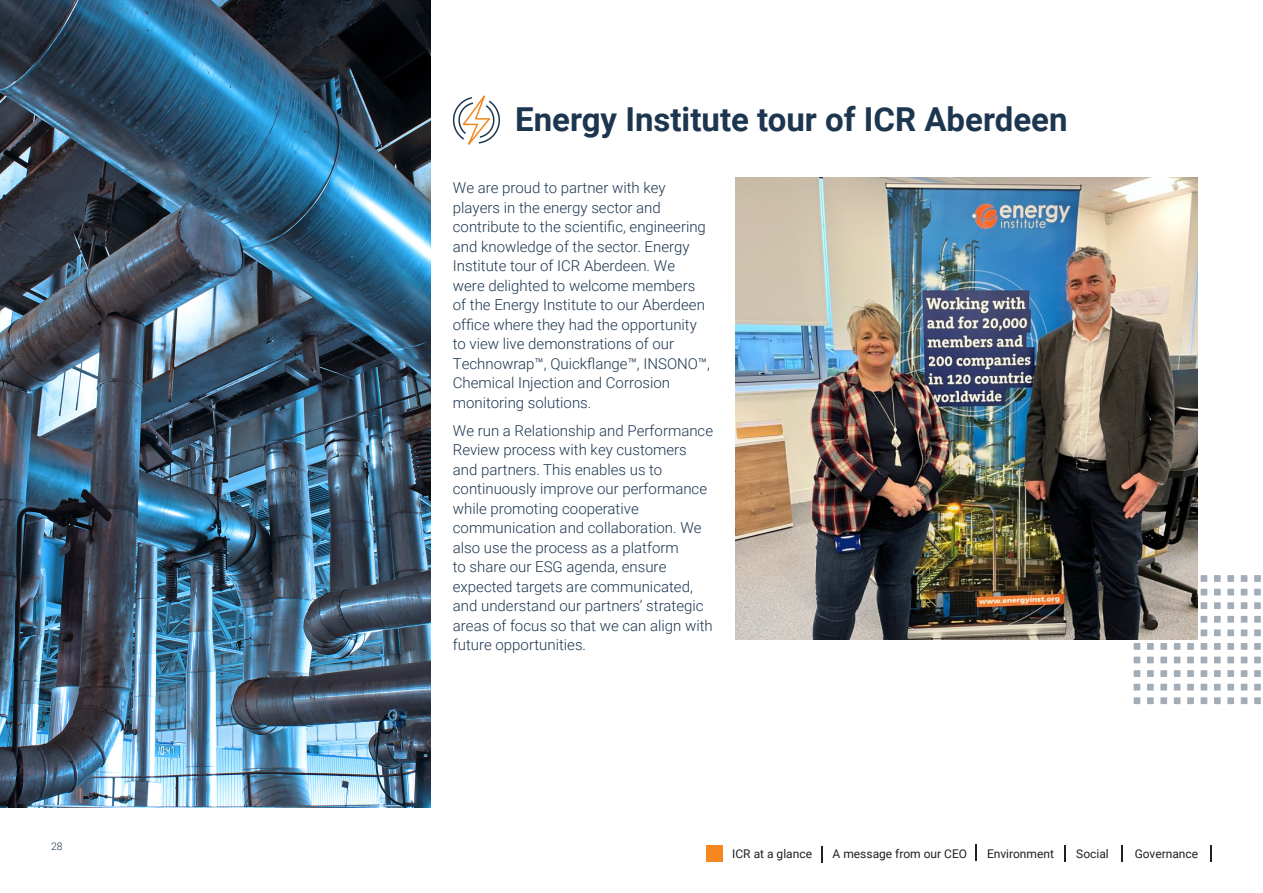
<style>
.page{position:relative;width:1263px;height:893px;background:#fff}
.page>*{position:absolute;margin:0;border:0;box-sizing:border-box;transform-origin:0 0}
.Main_heading{font:700 33px "Roboto";color:#1d3650}
.Body_copy{font:300 15px/19.5px "Roboto";color:#1d3650}
.t1{font:12px "Roboto";color:#231f20}
.t2{font:300 10.5px "Roboto";color:#1d3650}
</style>
<div class="page">
<svg style="left:821px;top:846px;width:2px;height:17px"></svg>
<svg style="left:1210px;top:845px;width:2px;height:16px"></svg>
<div style="left:706px;top:846px;width:16px;height:16px;background:#f6861f"></div>
<svg style="left:975px;top:844px;width:2px;height:17px"></svg>
<svg style="left:1064px;top:845px;width:1px;height:16px"></svg>
<svg style="left:1121px;top:845px;width:1px;height:16px"></svg>
<img style="left:0;top:0;width:430px;height:808px">
<div style="left:1200px;top:575px;width:7px;height:7px;background:#a2adb7"></div>
<div style="left:1214px;top:575px;width:7px;height:7px;background:#a2adb7"></div>
<div style="left:1227px;top:575px;width:7px;height:7px;background:#a2adb7"></div>
<div style="left:1241px;top:575px;width:6px;height:7px;background:#a2adb7"></div>
<div style="left:1254px;top:575px;width:7px;height:7px;background:#a2adb7"></div>
<div style="left:1200px;top:589px;width:7px;height:6px;background:#a2adb7"></div>
<div style="left:1214px;top:589px;width:7px;height:6px;background:#a2adb7"></div>
<div style="left:1227px;top:589px;width:7px;height:6px;background:#a2adb7"></div>
<svg style="left:1241px;top:589px;width:6px;height:6px"></svg>
<div style="left:1254px;top:589px;width:7px;height:6px;background:#a2adb7"></div>
<div style="left:1200px;top:602px;width:7px;height:7px;background:#a2adb7"></div>
<div style="left:1214px;top:602px;width:7px;height:7px;background:#a2adb7"></div>
<div style="left:1227px;top:602px;width:7px;height:7px;background:#a2adb7"></div>
<div style="left:1241px;top:602px;width:6px;height:7px;background:#a2adb7"></div>
<div style="left:1254px;top:602px;width:7px;height:7px;background:#a2adb7"></div>
<div style="left:1200px;top:616px;width:7px;height:7px;background:#a2adb7"></div>
<div style="left:1214px;top:616px;width:7px;height:7px;background:#a2adb7"></div>
<div style="left:1227px;top:616px;width:7px;height:7px;background:#a2adb7"></div>
<div style="left:1241px;top:616px;width:6px;height:7px;background:#a2adb7"></div>
<div style="left:1254px;top:616px;width:7px;height:7px;background:#a2adb7"></div>
<div style="left:1200px;top:629px;width:7px;height:7px;background:#a2adb7"></div>
<div style="left:1214px;top:629px;width:7px;height:7px;background:#a2adb7"></div>
<div style="left:1227px;top:629px;width:7px;height:7px;background:#a2adb7"></div>
<div style="left:1241px;top:629px;width:6px;height:7px;background:#a2adb7"></div>
<div style="left:1254px;top:629px;width:7px;height:7px;background:#a2adb7"></div>
<div style="left:1134px;top:643px;width:6px;height:7px;background:#a2adb7"></div>
<div style="left:1147px;top:643px;width:7px;height:7px;background:#a2adb7"></div>
<div style="left:1160px;top:643px;width:7px;height:7px;background:#a2adb7"></div>
<div style="left:1174px;top:643px;width:6px;height:7px;background:#a2adb7"></div>
<div style="left:1187px;top:643px;width:7px;height:7px;background:#a2adb7"></div>
<div style="left:1200px;top:643px;width:7px;height:7px;background:#a2adb7"></div>
<div style="left:1214px;top:643px;width:7px;height:7px;background:#a2adb7"></div>
<div style="left:1227px;top:643px;width:7px;height:7px;background:#a2adb7"></div>
<div style="left:1241px;top:643px;width:6px;height:7px;background:#a2adb7"></div>
<div style="left:1254px;top:643px;width:7px;height:7px;background:#a2adb7"></div>
<svg style="left:1134px;top:657px;width:6px;height:6px"></svg>
<div style="left:1147px;top:657px;width:7px;height:6px;background:#a2adb7"></div>
<div style="left:1160px;top:657px;width:7px;height:6px;background:#a2adb7"></div>
<svg style="left:1174px;top:657px;width:6px;height:6px"></svg>
<div style="left:1187px;top:657px;width:7px;height:6px;background:#a2adb7"></div>
<div style="left:1200px;top:657px;width:7px;height:6px;background:#a2adb7"></div>
<div style="left:1214px;top:657px;width:7px;height:6px;background:#a2adb7"></div>
<div style="left:1227px;top:657px;width:7px;height:6px;background:#a2adb7"></div>
<svg style="left:1241px;top:657px;width:6px;height:6px"></svg>
<div style="left:1254px;top:657px;width:7px;height:6px;background:#a2adb7"></div>
<div style="left:1134px;top:670px;width:6px;height:7px;background:#a2adb7"></div>
<div style="left:1147px;top:670px;width:7px;height:7px;background:#a2adb7"></div>
<div style="left:1160px;top:670px;width:7px;height:7px;background:#a2adb7"></div>
<div style="left:1174px;top:670px;width:6px;height:7px;background:#a2adb7"></div>
<div style="left:1187px;top:670px;width:7px;height:7px;background:#a2adb7"></div>
<div style="left:1200px;top:670px;width:7px;height:7px;background:#a2adb7"></div>
<div style="left:1214px;top:670px;width:7px;height:7px;background:#a2adb7"></div>
<div style="left:1227px;top:670px;width:7px;height:7px;background:#a2adb7"></div>
<div style="left:1241px;top:670px;width:6px;height:7px;background:#a2adb7"></div>
<div style="left:1254px;top:670px;width:7px;height:7px;background:#a2adb7"></div>
<svg style="left:1134px;top:684px;width:6px;height:6px"></svg>
<div style="left:1147px;top:684px;width:7px;height:6px;background:#a2adb7"></div>
<div style="left:1160px;top:684px;width:7px;height:6px;background:#a2adb7"></div>
<svg style="left:1174px;top:684px;width:6px;height:6px"></svg>
<div style="left:1187px;top:684px;width:7px;height:6px;background:#a2adb7"></div>
<div style="left:1200px;top:684px;width:7px;height:6px;background:#a2adb7"></div>
<div style="left:1214px;top:684px;width:7px;height:6px;background:#a2adb7"></div>
<div style="left:1227px;top:684px;width:7px;height:6px;background:#a2adb7"></div>
<svg style="left:1241px;top:684px;width:6px;height:6px"></svg>
<div style="left:1254px;top:684px;width:7px;height:6px;background:#a2adb7"></div>
<div style="left:1134px;top:697px;width:6px;height:7px;background:#a2adb7"></div>
<div style="left:1147px;top:697px;width:7px;height:7px;background:#a2adb7"></div>
<div style="left:1160px;top:697px;width:7px;height:7px;background:#a2adb7"></div>
<div style="left:1174px;top:697px;width:6px;height:7px;background:#a2adb7"></div>
<div style="left:1187px;top:697px;width:7px;height:7px;background:#a2adb7"></div>
<div style="left:1200px;top:697px;width:7px;height:7px;background:#a2adb7"></div>
<div style="left:1214px;top:697px;width:7px;height:7px;background:#a2adb7"></div>
<div style="left:1227px;top:697px;width:7px;height:7px;background:#a2adb7"></div>
<div style="left:1241px;top:697px;width:6px;height:7px;background:#a2adb7"></div>
<div style="left:1254px;top:697px;width:7px;height:7px;background:#a2adb7"></div>
<img style="left:735px;top:178px;width:462px;height:462px">
<svg style="left:452px;top:95px;width:48px;height:50px"></svg>
<p class="t2" style="left:51px;top:839px;width:13px">28</p>
<p class="Main_heading" style="left:515px;top:96px;width:554px">Energy Institute tour of ICR Aberdeen</p>
<p class="Body_copy" style="left:453px;top:178px;width:259px">We are proud to partner with key players in the energy sector and contribute to the scientific, engineering and knowledge of the sector. Energy Institute tour of ICR Aberdeen. We were delighted to welcome members of the Energy Institute to our Aberdeen office where they had the opportunity to view live demonstrations of our Technowrap™, Quickflange™, INSONO™, Chemical Injection and Corrosion monitoring solutions.</p>
<p class="Body_copy" style="left:453px;top:420px;width:262px">We run a Relationship and Performance Review process with key customers and partners. This enables us to continuously improve our performance while promoting cooperative communication and collaboration. We also use the process as a platform<br>to share our ESG agenda, ensure expected targets are communicated, and understand our partners’ strategic areas of focus so that we can align with future opportunities.</p>
<p class="t1" style="left:732px;top:845px;width:81px">ICR at a glance</p>
<p class="t1" style="left:833px;top:845px;width:136px">A message from our CEO</p>
<p class="t1" style="left:987px;top:845px;width:68px">Environment</p>
<p class="t1" style="left:1076px;top:845px;width:34px">Social</p>
<p class="t1" style="left:1135px;top:845px;width:65px">Governance</p>
</div>
